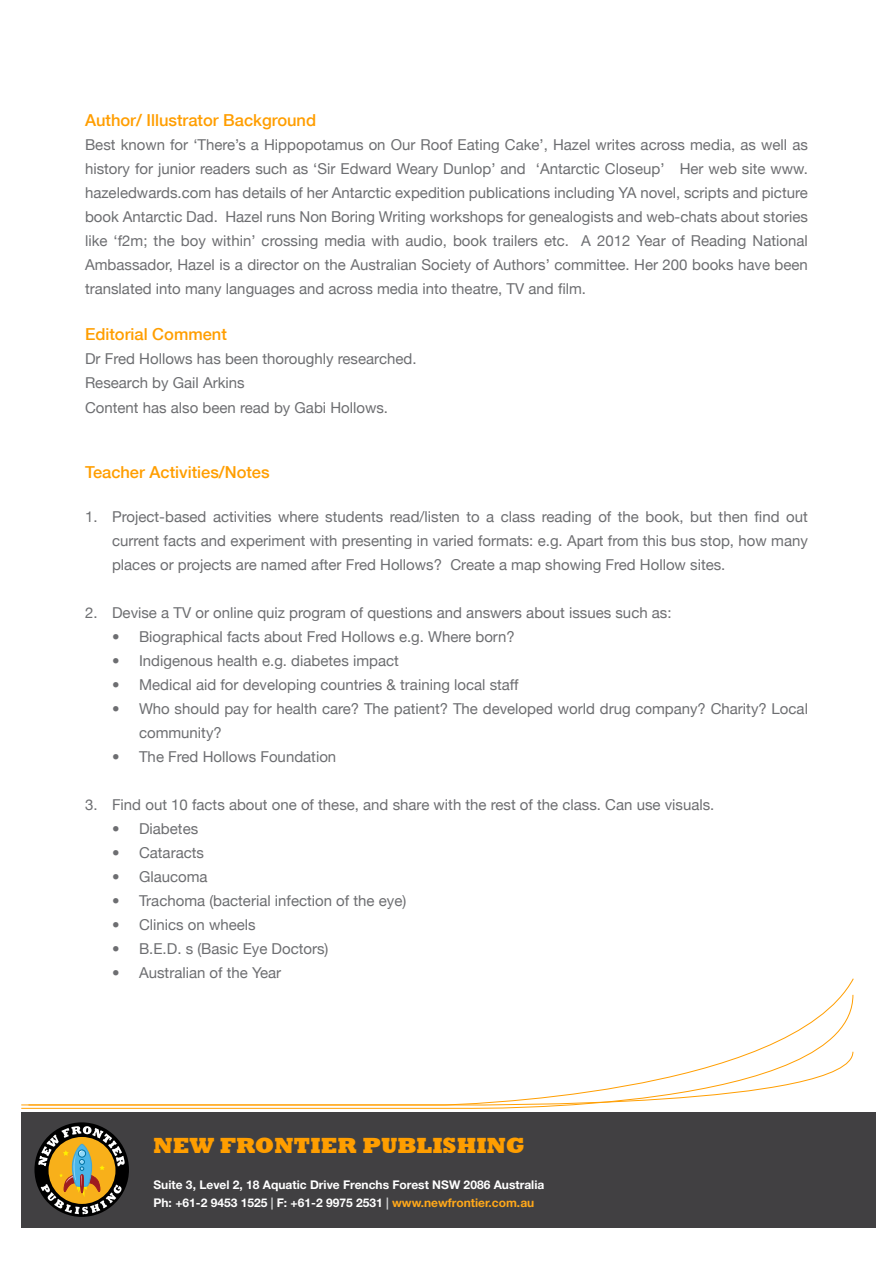
<style>
.page{position:relative;width:893px;height:1263px;background:#fff}
.page>*{position:absolute;margin:0;border:0;box-sizing:border-box;transform-origin:0 0}
.t1{font:800 22.5px "Rockwell";color:#ff9e00}
.t2{font:500 16.5px "Helvetica Neue";color:#ff9e00}
.t3{font:15px/24px "Helvetica Neue";color:#6d6e71;text-align:justify}
.t4{font:700 12px/18px "Helvetica Neue";color:#fff}
.s1{color:#d1d3d4}
.s2{color:#ffa81a}
</style>
<div class="page">
<div style="left:21px;top:1112px;width:855px;height:115px;background:#414042"></div>
<svg style="left:21px;top:994px;width:832px;height:115px"></svg>
<svg style="left:28px;top:1051px;width:825px;height:56px"></svg>
<div style="left:34px;top:1122px;width:95px;height:95px;background:#000;border-radius:50%"></div>
<svg style="left:38px;top:1126px;width:87px;height:88px"></svg>
<p class="t2" style="left:85px;top:110px;width:233px">Author/ Illustrator Background</p>
<p class="t3" style="left:85px;top:133px;width:724px">Best known for ‘There’s a Hippopotamus on Our Roof Eating Cake’, Hazel writes across media, as well as history for junior readers such as ‘Sir Edward Weary Dunlop’ and ‘Antarctic Closeup’ Her web site www. hazeledwards.com has details of her Antarctic expedition publications including YA novel, scripts and picture book Antarctic Dad. Hazel runs Non Boring Writing workshops for genealogists and web-chats about stories like ‘f2m; the boy within’ crossing media with audio, book trailers etc. A 2012 Year of Reading National Ambassador, Hazel is a director on the Australian Society of Authors’ committee. Her 200 books have been translated into many languages and across media into theatre, TV and film.</p>
<p class="t2" style="left:85px;top:324px;width:143px">Editorial Comment</p>
<p class="t3" style="left:85px;top:346px;width:333px">Dr Fred Hollows has been thoroughly researched.<br>Research by Gail Arkins</p>
<p class="t3" style="left:85px;top:396px;width:305px">Content has also been read by Gabi Hollows.</p>
<p class="t2" style="left:85px;top:462px;width:186px">Teacher Activities/Notes</p>
<p class="t3" style="left:112px;top:504px;width:697px;text-indent:-27px">1. Project-based activities where students read/listen to a class reading of the book, but then find out current facts and experiment with presenting in varied formats: e.g. Apart from this bus stop, how many places or projects are named after Fred Hollows? Create a map showing Fred Hollow sites.</p>
<p class="t3" style="left:85px;top:600px;width:588px">2. Devise a TV or online quiz program of questions and answers about issues such as:</p>
<p class="t3" style="left:112px;top:624px;width:404px">• Biographical facts about Fred Hollows e.g. Where born?</p>
<p class="t3" style="left:112px;top:648px;width:288px">• Indigenous health e.g. diabetes impact</p>
<p class="t3" style="left:112px;top:672px;width:408px">• Medical aid for developing countries &amp; training local staff</p>
<p class="t3" style="left:139px;top:696px;width:670px;text-indent:-27px">• Who should pay for health care? The patient? The developed world drug company? Charity? Local community?</p>
<p class="t3" style="left:112px;top:744px;width:226px">• The Fred Hollows Foundation</p>
<p class="t3" style="left:85px;top:792px;width:631px">3. Find out 10 facts about one of these, and share with the rest of the class. Can use visuals.</p>
<p class="t3" style="left:112px;top:816px;width:88px">• Diabetes</p>
<p class="t3" style="left:112px;top:840px;width:93px">• Cataracts</p>
<p class="t3" style="left:112px;top:864px;width:97px">• Glaucoma</p>
<p class="t3" style="left:112px;top:888px;width:296px">• Trachoma (bacterial infection of the eye)</p>
<p class="t3" style="left:112px;top:912px;width:145px">• Clinics on wheels</p>
<p class="t3" style="left:112px;top:936px;width:218px">• B.E.D. s (Basic Eye Doctors)</p>
<p class="t3" style="left:112px;top:960px;width:171px">• Australian of the Year</p>
<h1 class="t1" style="left:154px;top:1133px;width:373px">NEW FRONTIER PUBLISHING</h1>
<p class="t4" style="left:154px;top:1176px;width:392px">Suite 3, Level 2, 18 Aquatic Drive Frenchs Forest NSW 2086 Australia<br>Ph: +61-2 9453 1525 <span class="s1">|</span> F: +61-2 9975 2531 <span class="s1">|</span> <span class="s2">www.newfrontier.com.au</span></p>
</div>
